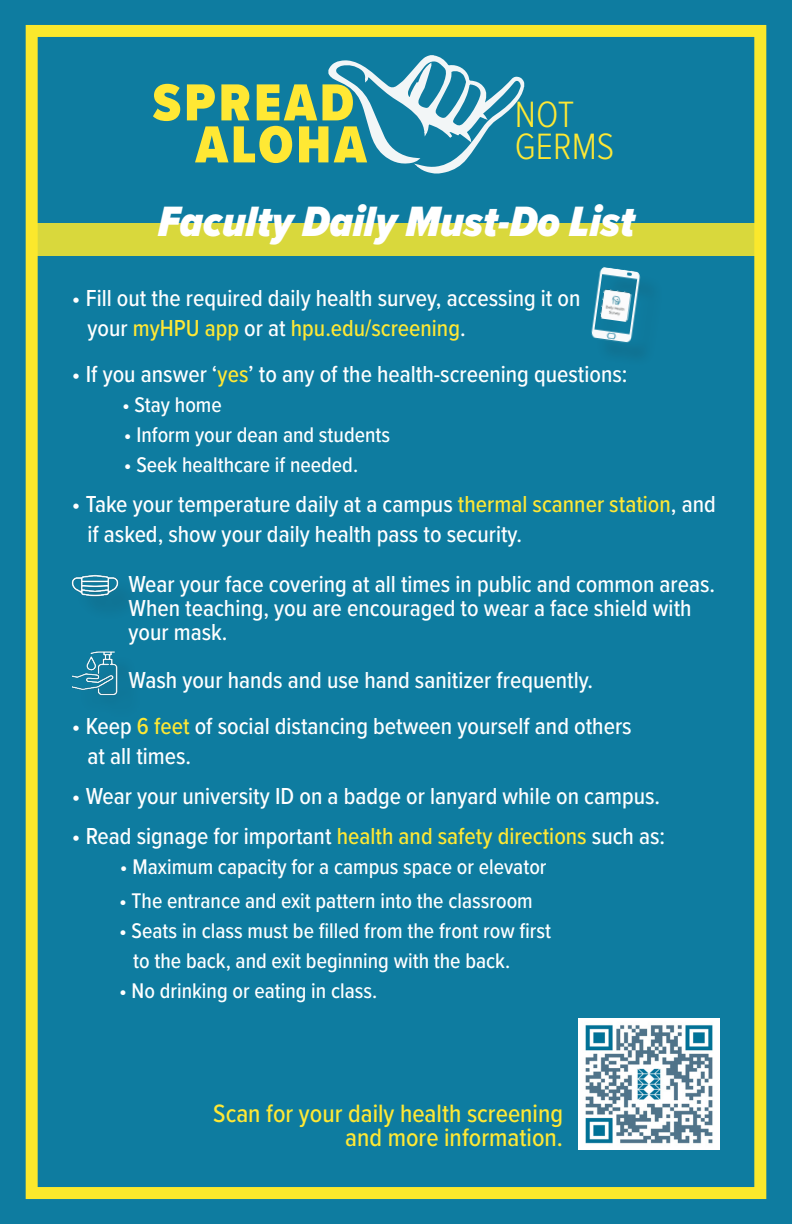
<style>
.page{position:relative;width:792px;height:1224px;background:#0e7ca0}
.page>*{position:absolute;margin:0;border:0;box-sizing:border-box;transform-origin:0 0}
.t1{font:900 54px/42px "Proxima Nova Cond";letter-spacing:.06em;color:#ffe834;text-align:right}
.t2{font:italic 900 44px "Proxima Nova Cond";color:#fff}
.t3{font:300 38px/32px "Proxima Nova Cond";color:#ffe834}
.t4{font:500 26px "Proxima Nova Cond";color:#ffe834}
.t5{font:500 24px "Proxima Nova Cond";color:#fff}
.t6{font:500 24px "Proxima Nova Cond";color:#ffe834}
.t7{font:500 22px "Proxima Nova Cond";color:#fff}
.s1{color:#fff}
.s2{color:#ffe834}
</style>
<div class="page">
<div style="left:26px;top:25px;width:740px;height:1174px;background:#0e7ca0;border:12px solid #fbe82c"></div>
<div style="left:34px;top:223px;width:725px;height:33px;background:#d9d83c"></div>
<img style="left:578px;top:1019px;width:142px;height:130px">
<svg style="left:328px;top:55px;width:197px;height:119px"></svg>
<img style="left:71px;top:574px;width:50px;height:31px">
<img style="left:72px;top:651px;width:46px;height:45px">
<svg style="left:591px;top:267px;width:51px;height:86px"></svg>
<img style="left:600px;top:289px;width:32px;height:33px">
<p class="t1" style="left:153px;top:81px;width:215px">SPREAD<br>ALOHA</p>
<p class="t3" style="left:515px;top:97px;width:101px">NOT<br>GERMS</p>
<p class="t2" style="left:158px;top:189px;width:478px">Faculty Daily Must-Do List</p>
<p class="t5" style="left:72px;top:280px;width:510px">• Fill out the required daily health survey, accessing it on</p>
<p class="t6" style="left:87px;top:310px;width:380px"><span class="s1">your</span> myHPU app <span class="s1">or at</span> hpu.edu/screening<span class="s1">.</span></p>
<p class="t5" style="left:72px;top:356px;width:557px">• If you answer ‘<span class="s2">yes</span>’ to any of the health-screening questions:</p>
<p class="t7" style="left:122px;top:388px;width:101px">• Stay home</p>
<p class="t7" style="left:124px;top:418px;width:268px">• Inform your dean and students</p>
<p class="t7" style="left:124px;top:448px;width:236px">• Seek healthcare if needed.</p>
<p class="t5" style="left:72px;top:486px;width:645px">• Take your temperature daily at a campus <span class="s2">thermal scanner station</span>, and</p>
<p class="t5" style="left:87px;top:516px;width:436px">if asked, show your daily health pass to security.</p>
<p class="t5" style="left:128px;top:566px;width:588px">Wear your face covering at all times in public and common areas.</p>
<p class="t5" style="left:128px;top:590px;width:565px">When teaching, you are encouraged to wear a face shield with</p>
<p class="t5" style="left:128px;top:614px;width:101px">your mask.</p>
<p class="t5" style="left:128px;top:662px;width:466px">Wash your hands and use hand sanitizer frequently.</p>
<p class="t5" style="left:72px;top:708px;width:561px">• Keep <span class="s2">6 feet</span> of social distancing between yourself and others</p>
<p class="t5" style="left:87px;top:738px;width:105px">at all times.</p>
<p class="t5" style="left:72px;top:778px;width:590px">• Wear your university ID on a badge or lanyard while on campus.</p>
<p class="t5" style="left:72px;top:818px;width:595px">• Read signage for important <span class="s2">health and safety directions</span> such as:</p>
<p class="t7" style="left:120px;top:850px;width:428px">• Maximum capacity for a campus space or elevator</p>
<p class="t7" style="left:119px;top:884px;width:415px">• The entrance and exit pattern into the classroom</p>
<p class="t7" style="left:119px;top:914px;width:433px">• Seats in class must be filled from the front row first</p>
<p class="t7" style="left:133px;top:944px;width:379px">to the back, and exit beginning with the back.</p>
<p class="t7" style="left:119px;top:974px;width:260px">• No drinking or eating in class.</p>
<p class="t4" style="left:213px;top:1094px;width:351px">Scan for your daily health screening</p>
<p class="t4" style="left:345px;top:1118px;width:219px">and more information.</p>
</div>
